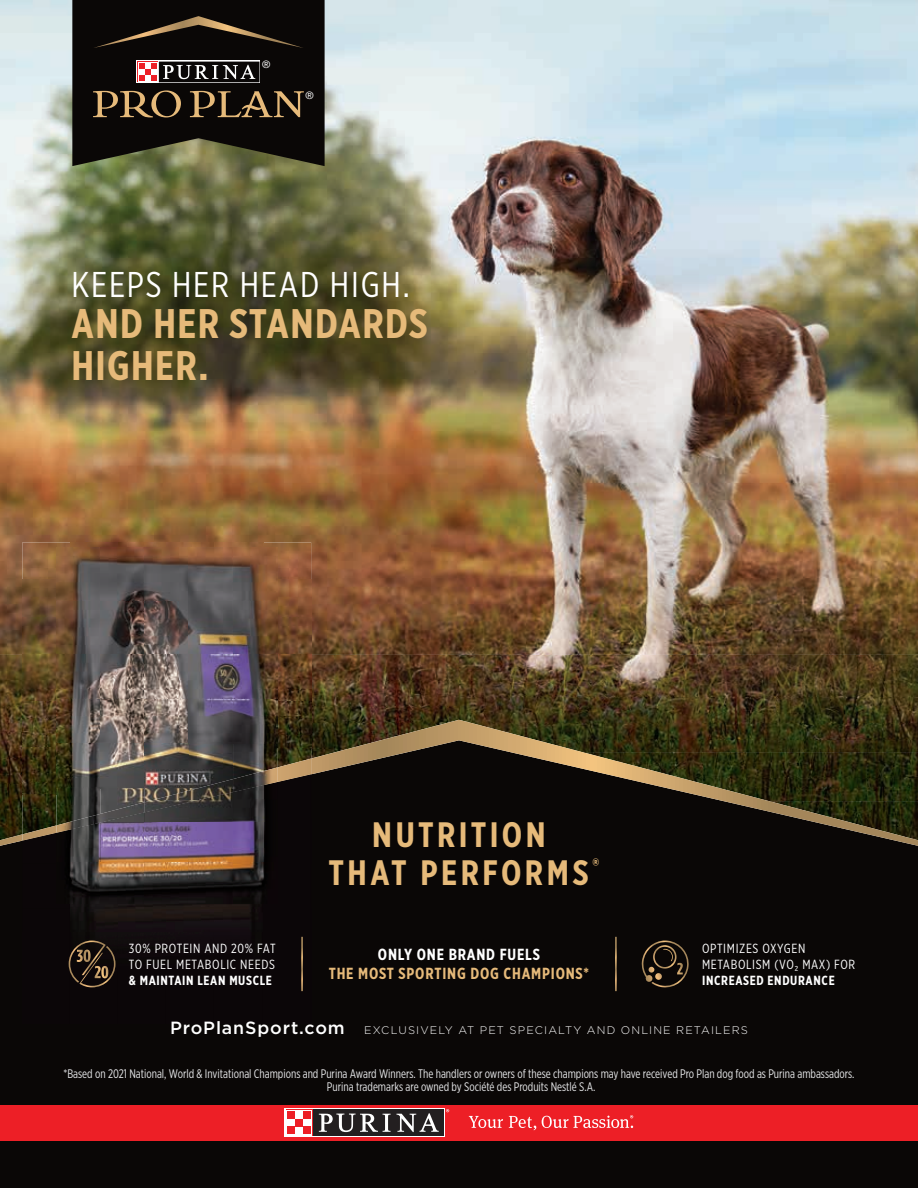
<style>
.page{position:relative;width:918px;height:1188px;background:#fff}
.page>*{position:absolute;margin:0;border:0;box-sizing:border-box;transform-origin:0 0}
.t1{font:700 41.4px/41.5px "Gotham X Narrow";letter-spacing:.035em;color:#e6ba7a}
.t2{font:35.85px "Gotham X Narrow";color:#fff}
.t3{font:700 35.25px/38px "Gotham X Narrow";letter-spacing:.095em;color:#e6ba7a;text-align:center}
.t4{font:500 17.7px "Gotham";letter-spacing:.05em;color:#fff}
.t5{font:700 16.05px "Gotham X Narrow";letter-spacing:.05em;color:#e6ba7a}
.t6{font:700 16.05px "Gotham X Narrow";letter-spacing:.05em;color:#fff}
.t7{font:13.2px/15.9px "Gotham X Narrow";letter-spacing:.05em;color:#fff}
.t8{font:700 13.2px "Gotham X Narrow";letter-spacing:.05em;color:#fff}
.t9{font:12.45px/13.5px "Gotham X Narrow";color:#e6e7e9;text-align:center;scale:.95 1}
.t10{font:300 11.1px "Gotham";letter-spacing:.1em;color:#fff}
.t11{font:10.35px "Helvetica Neue LT Std";color:#fff}
</style>
<div class="page">
<img style="left:0;top:0;width:918px;height:655px">
<img style="left:0;top:655px;width:22px;height:65px">
<img style="left:311px;top:655px;width:148px;height:65px">
<img style="left:459px;top:655px;width:459px;height:65px">
<div style="left:0;top:846px;width:918px;height:342px;background:#0a0706"></div>
<svg style="left:0;top:720px;width:918px;height:126px;background:#2d2614"></svg>
<div style="left:22px;top:908px;width:48px;height:116px;background:#0b0608"></div>
<img style="left:70px;top:908px;width:241px;height:116px">
<img style="left:22px;top:542px;width:48px;height:38px">
<img style="left:70px;top:542px;width:193px;height:6px">
<img style="left:263px;top:542px;width:48px;height:38px">
<img style="left:22px;top:580px;width:34px;height:245px">
<img style="left:277px;top:580px;width:34px;height:179px">
<div style="left:277px;top:782px;width:34px;height:82px;background:#0b0608"></div>
<img style="left:22px;top:841px;width:34px;height:23px">
<div style="left:22px;top:864px;width:48px;height:44px;background:#0b0608"></div>
<img style="left:70px;top:903px;width:193px;height:5px">
<div style="left:263px;top:864px;width:48px;height:44px;background:#0b0608"></div>
<img style="left:277px;top:759px;width:34px;height:23px">
<img style="left:22px;top:825px;width:34px;height:16px">
<img style="left:56px;top:548px;width:221px;height:240px">
<img style="left:56px;top:788px;width:45px;height:14px">
<img style="left:101px;top:788px;width:44px;height:14px">
<img style="left:145px;top:788px;width:7px;height:12px">
<img style="left:145px;top:813px;width:44px;height:9px">
<img style="left:189px;top:800px;width:44px;height:22px">
<img style="left:233px;top:792px;width:44px;height:30px">
<img style="left:56px;top:822px;width:221px;height:81px">
<img style="left:152px;top:779px;width:81px;height:21px">
<img style="left:233px;top:767px;width:44px;height:25px">
<img style="left:56px;top:802px;width:89px;height:31px">
<img style="left:145px;top:800px;width:54px;height:13px">
<hr style="left:301px;top:937px;width:2px;height:54px;background:#fff">
<hr style="left:615px;top:937px;width:2px;height:54px;background:#fff">
<svg style="left:641px;top:941px;width:49px;height:48px;background:#2f2519"></svg>
<svg style="left:69px;top:941px;width:47px;height:46px;background:#362a1e"></svg>
<svg style="left:72px;top:0;width:253px;height:166px;background:#272119"></svg>
<div style="left:0;top:1105px;width:918px;height:36px;background:#ed1f26"></div>
<div style="left:313px;top:1109px;width:131px;height:27px;background:#231f20"></div>
<svg style="left:319px;top:1114px;width:72px;height:18px"></svg>
<svg style="left:397px;top:1113px;width:42px;height:19px"></svg>
<svg style="left:286px;top:1110px;width:26px;height:26px"></svg>
<div style="left:287px;top:1110px;width:25px;height:25px;background:#fff"></div>
<div style="left:287px;top:1127px;width:8px;height:7px;background:#ed1f26"></div>
<div style="left:303px;top:1127px;width:8px;height:7px;background:#ed1f26"></div>
<div style="left:295px;top:1119px;width:8px;height:8px;background:#ed1f26"></div>
<div style="left:287px;top:1111px;width:8px;height:8px;background:#ed1f26"></div>
<div style="left:303px;top:1111px;width:8px;height:8px;background:#ed1f26"></div>
<svg style="left:469px;top:1116px;width:34px;height:12px"></svg>
<svg style="left:509px;top:1116px;width:27px;height:14px"></svg>
<svg style="left:542px;top:1115px;width:91px;height:13px"></svg>
<p class="t11" style="left:262px;top:58px;width:10px">®</p>
<p class="t11" style="left:305px;top:89px;width:10px">®</p>
<h2 class="t2" style="left:71px;top:263px;width:340px">KEEPS HER HEAD HIGH.</h2>
<h1 class="t1" style="left:71px;top:303px;width:358px">AND HER STANDARDS<br>HIGHER.</h1>
<p class="t7" style="left:129px;top:940px;width:148px">30% PROTEIN AND 20% FAT<br>TO FUEL METABOLIC NEEDS</p>
<p class="t8" style="left:129px;top:972px;width:145px">&amp; MAINTAIN LEAN MUSCLE</p>
<h3 class="t3" style="left:329px;top:815px;width:272px">NUTRITION<br>THAT PERFORMS<sup>®</sup></h3>
<p class="t6" style="left:378px;top:944px;width:164px">ONLY ONE BRAND FUELS</p>
<p class="t5" style="left:329px;top:964px;width:262px">THE MOST SPORTING DOG CHAMPIONS*</p>
<p class="t7" style="left:702px;top:940px;width:155px">OPTIMIZES OXYGEN<br>METABOLISM (VO2 MAX) FOR</p>
<p class="t8" style="left:702px;top:972px;width:134px">INCREASED ENDURANCE</p>
<h3 class="t4" style="left:170px;top:1016px;width:176px">ProPlanSport.com</h3>
<p class="t10" style="left:364px;top:1023px;width:385px">EXCLUSIVELY AT PET SPECIALTY AND ONLINE RETAILERS</p>
<p class="t9" style="left:63px;top:1066px;width:834px">*Based on 2021 National, World &amp; Invitational Champions and Purina Award Winners. The handlers or owners of these champions may have received Pro Plan dog food as Purina ambassadors.<br>Purina trademarks are owned by Société des Produits Nestlé S.A.</p>
</div>
